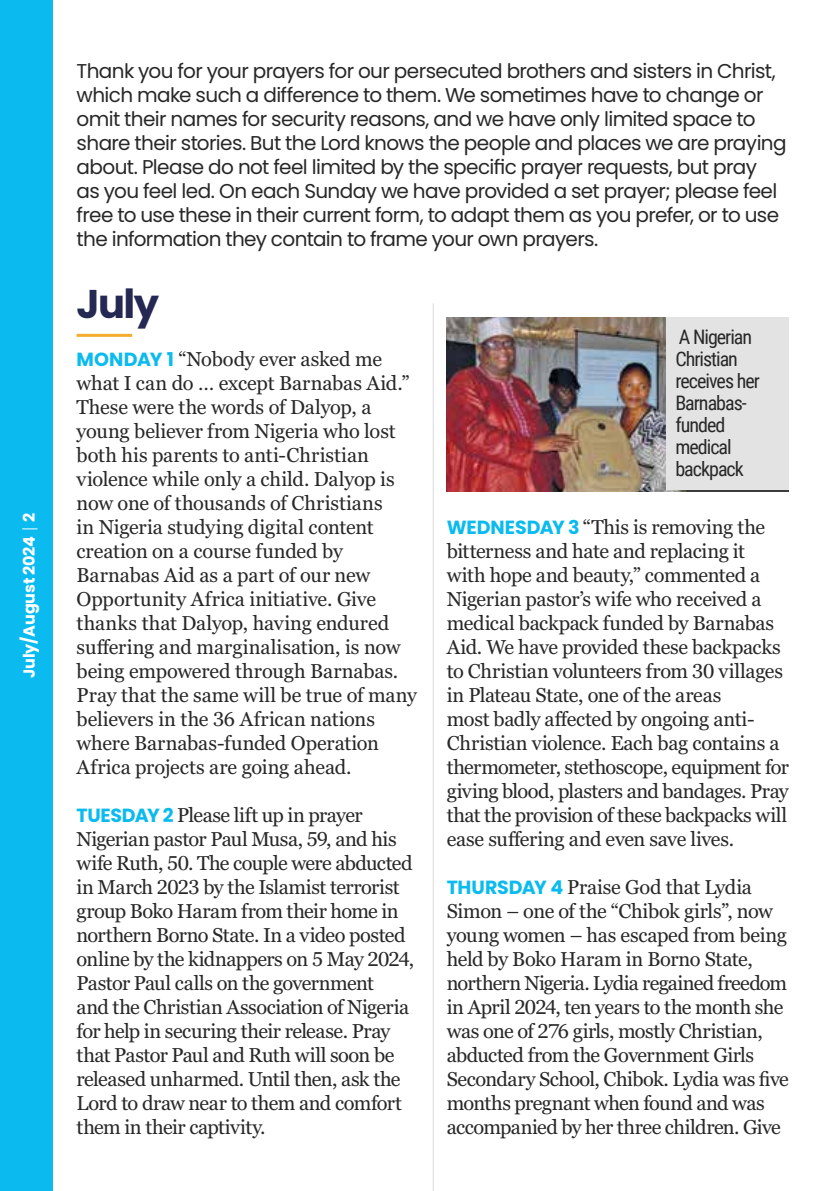
<style>
.page{position:relative;width:840px;height:1191px;background:#fff}
.page>*{position:absolute;margin:0;border:0;box-sizing:border-box;transform-origin:0 0}
.t1{font:700 40px "Poppins";color:#242853}
.t2{font:20px/24px "Georgia Pro";letter-spacing:-.02em;color:#282827}
.t3{font:20px/24px "Poppins";letter-spacing:-.03em;color:#282827}
.t4{font:20px/22px "Roboto Condensed";letter-spacing:-.05em;color:#282827}
.t5{font:700 16px "Poppins";letter-spacing:-.01em;color:#fff}
.s1{font-family:"Poppins";font-weight:700;font-size:19px;color:#0bbbef}
</style>
<div class="page">
<div style="left:0;top:0;width:53px;height:1191px;background:#0bbbef"></div>
<svg style="left:22px;top:528px;width:15px;height:1px"></svg>
<hr style="left:77px;top:334px;width:55px;height:3px;background:#f5ac2c">
<img style="left:446px;top:318px;width:239px;height:173px">
<div style="left:666px;top:318px;width:122px;height:172px;background:#e3e3e3"></div>
<hr style="left:432px;top:303px;width:1px;height:888px;background:#dadada">
<p class="t5" style="left:20px;top:678px;width:167px;rotate:-90deg">July/August 2024 2</p>
<p class="t3" style="left:77px;top:59px;width:711px">Thank you for your prayers for our persecuted brothers and sisters in Christ, which make such a difference to them. We sometimes have to change or omit their names for security reasons, and we have only limited space to share their stories. But the Lord knows the people and places we are praying about. Please do not feel limited by the specific prayer requests, but pray<br>as you feel led. On each Sunday we have provided a set prayer; please feel free to use these in their current form, to adapt them as you prefer, or to use the information they contain to frame your own prayers.</p>
<h1 class="t1" style="left:77px;top:281px;width:84px">July</h1>
<p class="t2" style="left:77px;top:348px;width:342px"><span class="s1">MONDAY 1</span> “Nobody ever asked me what I can do … except Barnabas Aid.” These were the words of Dalyop, a young believer from Nigeria who lost both his parents to anti-Christian violence while only a child. Dalyop is now one of thousands of Christians<br>in Nigeria studying digital content creation on a course funded by Barnabas Aid as a part of our new Opportunity Africa initiative. Give thanks that Dalyop, having endured suffering and marginalisation, is now being empowered through Barnabas.<br>Pray that the same will be true of many believers in the 36 African nations where Barnabas-funded Operation Africa projects are going ahead.</p>
<p class="t2" style="left:77px;top:804px;width:339px"><span class="s1">TUESDAY 2</span> Please lift up in prayer Nigerian pastor Paul Musa, 59, and his wife Ruth, 50. The couple were abducted in March 2023 by the Islamist terrorist group Boko Haram from their home in northern Borno State. In a video posted online by the kidnappers on 5 May 2024, Pastor Paul calls on the government<br>and the Christian Association of Nigeria for help in securing their release. Pray that Pastor Paul and Ruth will soon be released unharmed. Until then, ask the Lord to draw near to them and comfort them in their captivity.</p>
<p class="t4" style="left:675px;top:325px;width:86px">A Nigerian<br>Christian receives her<br>Barnabas&shy;funded medical backpack</p>
<p class="t2" style="left:446px;top:516px;width:343px"><span class="s1">WEDNESDAY 3</span> “This is removing the bitterness and hate and replacing it with hope and beauty,” commented a Nigerian pastor’s wife who received a medical backpack funded by Barnabas Aid. We have provided these backpacks to Christian volunteers from 30 villages in Plateau State, one of the areas<br>most badly affected by ongoing anti-Christian violence. Each bag contains a thermometer, stethoscope, equipment for giving blood, plasters and bandages. Pray that the provision of these backpacks will ease suffering and even save lives.</p>
<p class="t2" style="left:446px;top:876px;width:343px"><span class="s1">THURSDAY 4</span> Praise God that Lydia Simon – one of the “Chibok girls”, now young women – has escaped from being held by Boko Haram in Borno State, northern Nigeria. Lydia regained freedom in April 2024, ten years to the month she was one of 276 girls, mostly Christian, abducted from the Government Girls Secondary School, Chibok. Lydia was five months pregnant when found and was accompanied by her three children. Give</p>
</div>
